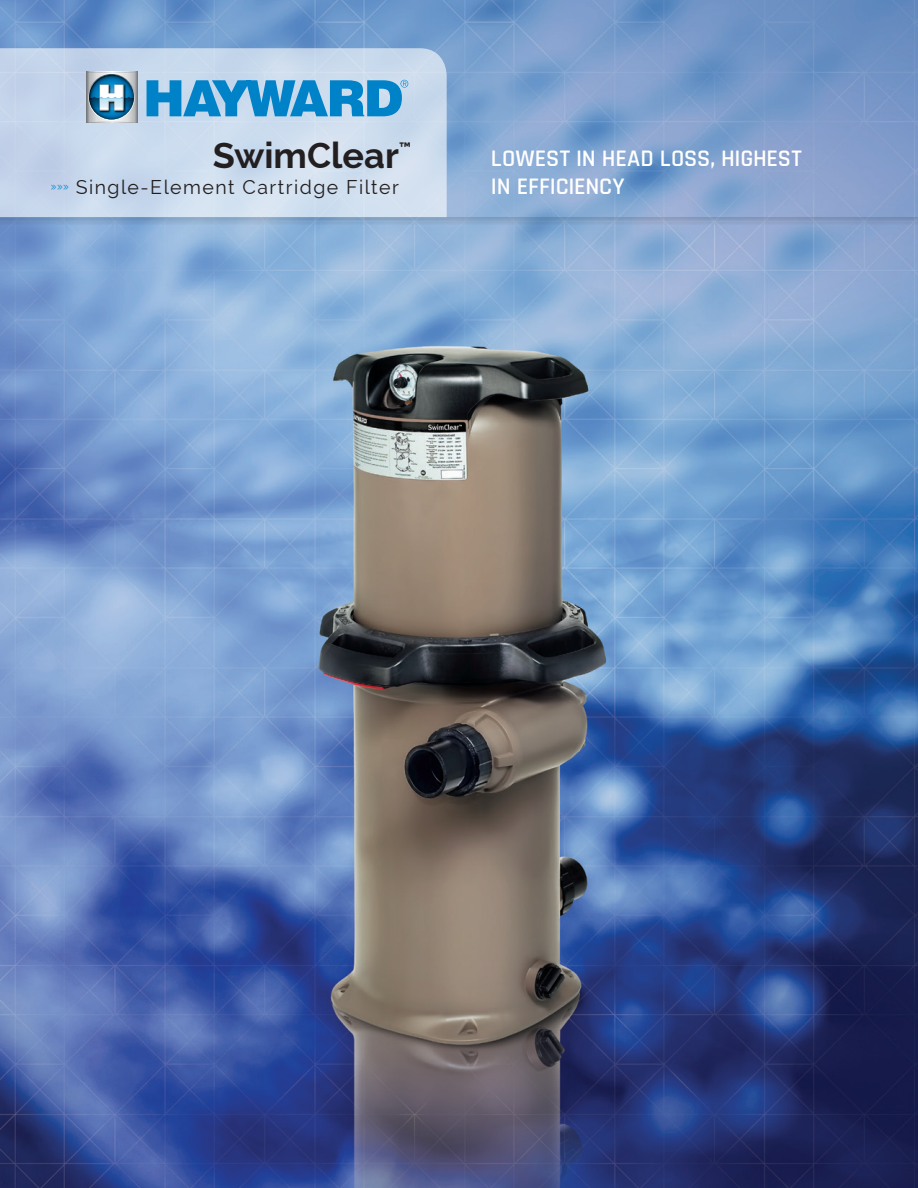
<style>
.page{position:relative;width:918px;height:1188px;background:#fff}
.page>*{position:absolute;margin:0;border:0;box-sizing:border-box;transform-origin:0 0}
.t1{font:700 36px "Raleway";color:#231f20}
.t2{font:600 24px/28.5px "Rajdhani";letter-spacing:-.005em;color:#fff}
.t3{font:19.5px "Raleway";letter-spacing:.075em;color:#231f20}
.t4{font:700 14.85px "Raleway";color:#231f20}
</style>
<div class="page">
<img style="left:0;top:0;width:918px;height:1188px">
<svg style="left:0;top:217px;width:918px;height:10px;background:#86a4ca"></svg>
<svg style="left:0;top:48px;width:447px;height:169px;background:#cadaed"></svg>
<img style="left:75px;top:60px;width:75px;height:69px">
<svg style="left:86px;top:72px;width:51px;height:1px"></svg>
<svg style="left:89px;top:75px;width:45px;height:45px"></svg>
<svg style="left:86px;top:85px;width:51px;height:38px;background:#7ba0b5"></svg>
<svg style="left:147px;top:80px;width:261px;height:36px;background:#449fd4"></svg>
<p class="t1" style="left:213px;top:134px;width:188px">SwimClear</p>
<p class="t4" style="left:399px;top:139px;width:14px">™</p>
<p class="t3" style="left:51px;top:176px;width:350px"><sup>»»»</sup> Single-Element Cartridge Filter</p>
<p class="t2" style="left:491px;top:145px;width:312px">LOWEST IN HEAD LOSS, HIGHEST<br>IN EFFICIENCY</p>
</div>
